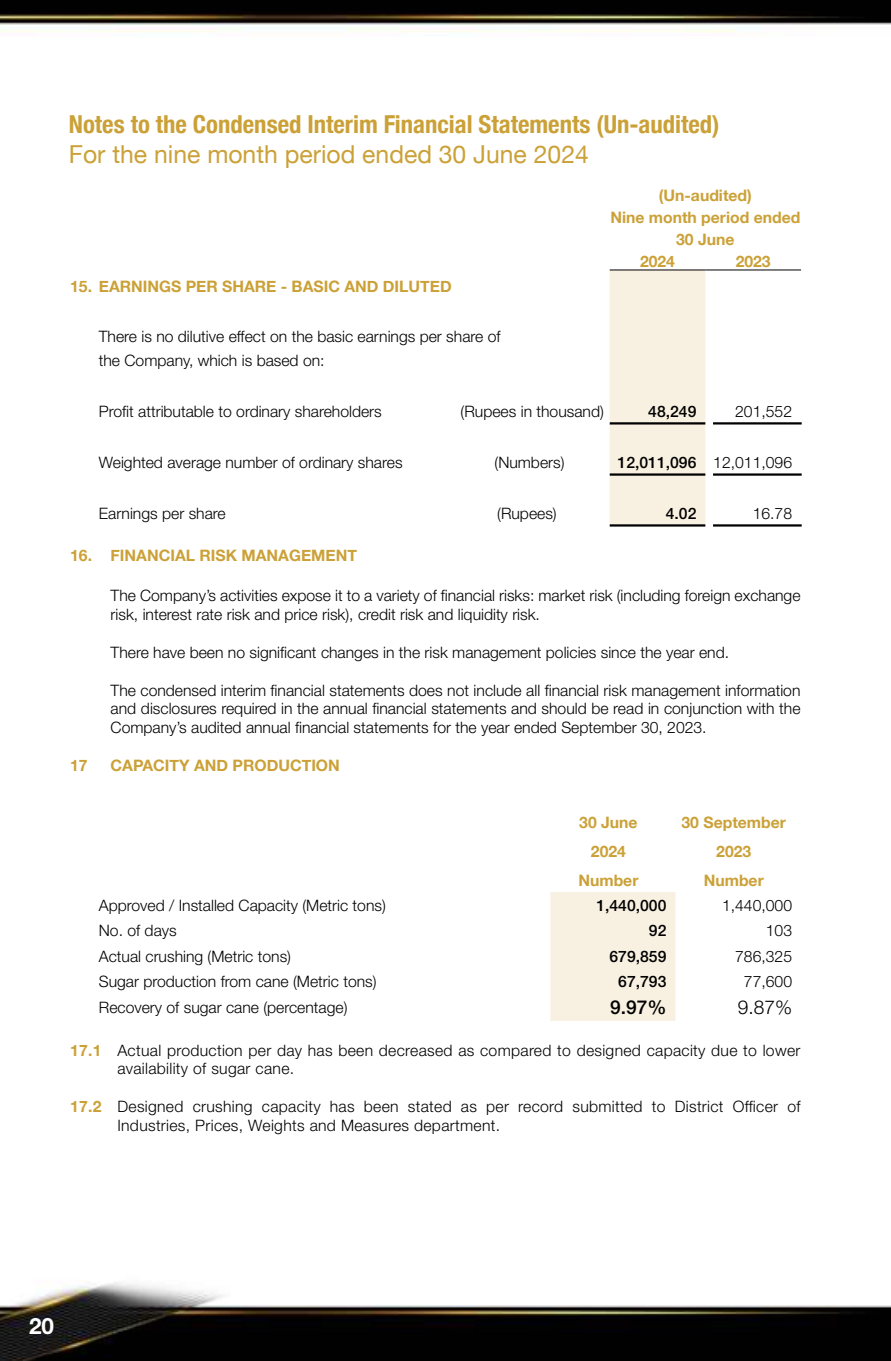
<style>
.page{position:relative;width:891px;height:1361px;background:#fff}
.page>*{position:absolute;margin:0;border:0;box-sizing:border-box;transform-origin:0 0}
.t1{font:700 condensed 24.75px "Helvetica Neue";color:#cba137}
.t2{font:24.75px "Helvetica Neue";color:#cba137}
.t3{font:700 22.5px "Helvetica Neue LT Std";color:#fff}
.t4{font:500 19.12px "Helvetica Neue LT Std";color:#000}
.t5{font:300 19.12px "Helvetica Neue LT Std";color:#000}
.t6{font:300 15.75px/18.9px "Helvetica Neue LT Std";color:#000}
.t7{font:300 15.75px/18.9px "Helvetica Neue LT Std";letter-spacing:.02em;color:#000}
.t8{font:700 15.75px "Helvetica Neue";color:#cba137}
.t9{font:500 15.75px "Helvetica Neue LT Std";color:#000}
.s1{font-weight:300}
.s2{font-weight:700;color:#cba137}
</style>
<div class="page">
<img style="left:0;top:0;width:891px;height:1361px">
<div style="left:610px;top:271px;width:95px;height:253px;background:#f8f0e0"></div>
<hr style="left:610px;top:270px;width:95px;height:1px;background:#000">
<hr style="left:705px;top:270px;width:96px;height:1px;background:#000">
<div style="left:550px;top:892px;width:125px;height:129px;background:#f8f0e0"></div>
<hr style="left:713px;top:524px;width:89px;height:3px;background:#000">
<hr style="left:713px;top:473px;width:89px;height:3px;background:#000">
<hr style="left:713px;top:422px;width:89px;height:2px;background:#000">
<hr style="left:610px;top:524px;width:95px;height:3px;background:#000">
<hr style="left:610px;top:473px;width:95px;height:3px;background:#000">
<hr style="left:610px;top:422px;width:95px;height:2px;background:#000">
<h1 class="t1" style="left:69px;top:104px;width:652px">Notes to the Condensed Interim Financial Statements (Un-audited)</h1>
<h1 class="t2" style="left:69px;top:136px;width:521px">For the nine month period ended 30 June 2024</h1>
<p class="t8" style="left:659px;top:183px;width:95px">(Un-audited)</p>
<p class="t8" style="left:610px;top:205px;width:192px">Nine month period ended</p>
<p class="t8" style="left:676px;top:227px;width:60px">30 June</p>
<p class="t8" style="left:640px;top:249px;width:37px">2024</p>
<p class="t8" style="left:736px;top:249px;width:37px">2023</p>
<p class="t8" style="left:70px;top:274px;width:383px">15. EARNINGS PER SHARE - BASIC AND DILUTED</p>
<p class="t6" style="left:99px;top:323px;width:403px;line-height:24.8px">There is no dilutive effect on the basic earnings per share of the Company, which is based on:</p>
<p class="t6" style="left:99px;top:401px;width:284px">Profit attributable to ordinary shareholders</p>
<p class="t6" style="left:461px;top:401px;width:145px">(Rupees in thousand)</p>
<p class="t9" style="left:648px;top:402px;width:50px">48,249</p>
<p class="t6" style="left:735px;top:401px;width:58px">201,552</p>
<p class="t6" style="left:99px;top:452px;width:305px">Weighted average number of ordinary shares</p>
<p class="t6" style="left:495px;top:452px;width:72px">(Numbers)</p>
<p class="t9" style="left:618px;top:453px;width:176px">12,011,096 <span class="s1">12,011,096</span></p>
<p class="t6" style="left:99px;top:503px;width:128px">Earnings per share</p>
<p class="t6" style="left:497px;top:503px;width:61px">(Rupees)</p>
<p class="t9" style="left:666px;top:504px;width:32px">4.02</p>
<p class="t6" style="left:753px;top:503px;width:41px">16.78</p>
<p class="t8" style="left:70px;top:542px;width:288px">16. FINANCIAL RISK MANAGEMENT</p>
<p class="t6" style="left:111px;top:586px;width:691px">The Company’s activities expose it to a variety of financial risks: market risk (including foreign exchange risk, interest rate risk and price risk), credit risk and liquidity risk.</p>
<p class="t6" style="left:111px;top:642px;width:620px">There have been no significant changes in the risk management policies since the year end.</p>
<p class="t6" style="left:111px;top:680px;width:691px;text-align:justify">The condensed interim financial statements does not include all financial risk management information and disclosures required in the annual financial statements and should be read in conjunction with the Company’s audited annual financial statements for the year ended September 30, 2023.</p>
<p class="t8" style="left:70px;top:753px;width:19px">17</p>
<p class="t8" style="left:111px;top:753px;width:231px">CAPACITY AND PRODUCTION</p>
<p class="t8" style="left:579px;top:810px;width:60px">30 June</p>
<p class="t8" style="left:682px;top:810px;width:106px">30 September</p>
<p class="t8" style="left:591px;top:839px;width:37px">2024</p>
<p class="t8" style="left:716px;top:839px;width:37px">2023</p>
<p class="t8" style="left:578px;top:868px;width:62px">Number</p>
<p class="t8" style="left:704px;top:868px;width:62px">Number</p>
<p class="t6" style="left:99px;top:895px;width:289px">Approved / Installed Capacity (Metric tons)</p>
<p class="t9" style="left:596px;top:895px;width:72px">1,440,000</p>
<p class="t6" style="left:722px;top:895px;width:72px">1,440,000</p>
<p class="t6" style="left:99px;top:921px;width:79px">No. of days</p>
<p class="t9" style="left:649px;top:921px;width:19px">92</p>
<p class="t6" style="left:766px;top:921px;width:28px">103</p>
<p class="t6" style="left:99px;top:946px;width:194px">Actual crushing (Metric tons)</p>
<p class="t9" style="left:610px;top:946px;width:58px">679,859</p>
<p class="t6" style="left:735px;top:946px;width:58px">786,325</p>
<p class="t6" style="left:99px;top:972px;width:279px">Sugar production from cane (Metric tons)</p>
<p class="t9" style="left:618px;top:972px;width:50px">67,793</p>
<p class="t6" style="left:744px;top:972px;width:50px">77,600</p>
<p class="t6" style="left:99px;top:998px;width:250px">Recovery of sugar cane (percentage)</p>
<p class="t4" style="left:610px;top:996px;width:58px">9.97%</p>
<p class="t5" style="left:738px;top:996px;width:56px">9.87%</p>
<p class="t7" style="left:117px;top:1040px;width:685px;text-indent:-47px"><span class="s2">17.1</span> Actual production per day has been decreased as compared to designed capacity due to lower availability of sugar cane.</p>
<p class="t7" style="left:117px;top:1097px;width:685px;text-indent:-47px"><span class="s2">17.2</span> Designed crushing capacity has been stated as per record submitted to District Officer of<br>Industries, Prices, Weights and Measures department.</p>
<h2 class="t3" style="left:29px;top:1312px;width:27px">20</h2>
</div>
